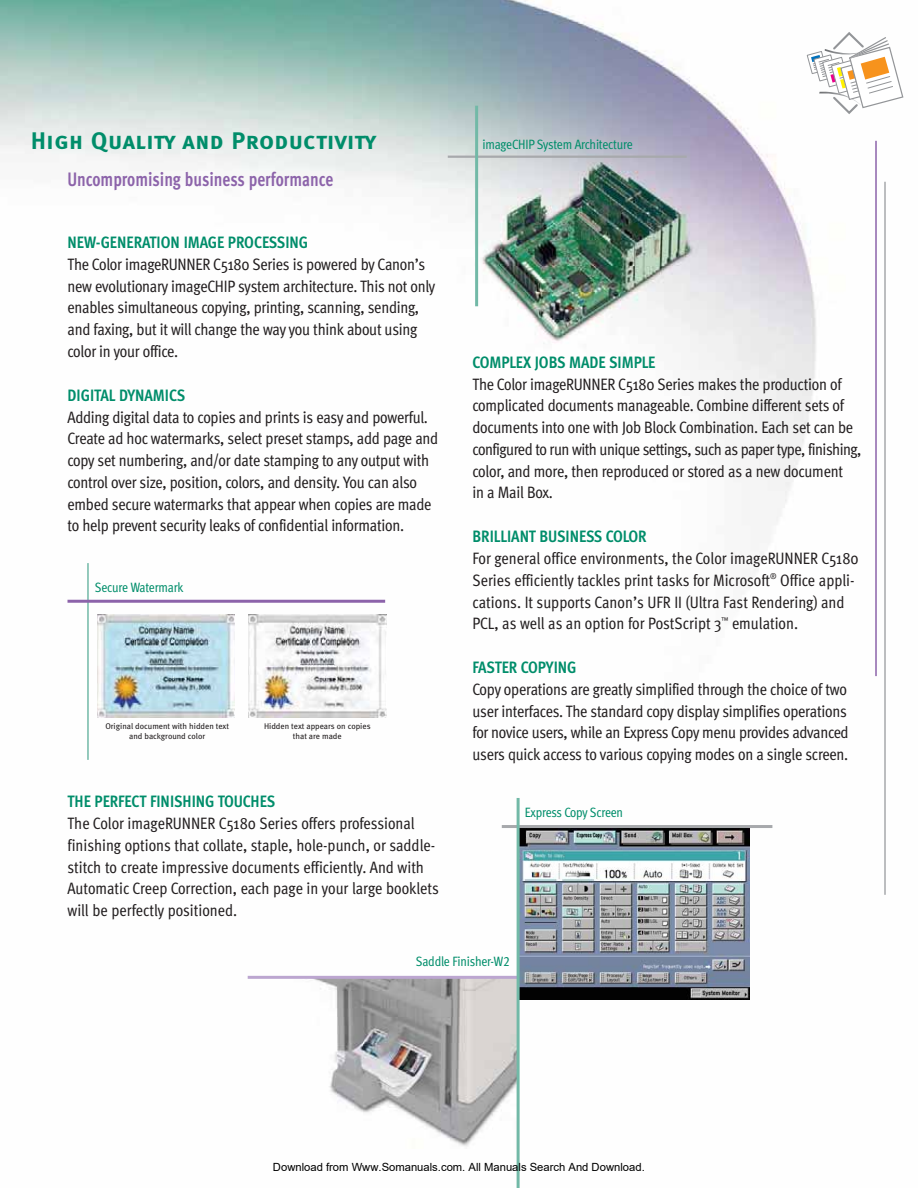
<style>
.page{position:relative;width:918px;height:1188px;background:#fff}
.page>*{position:absolute;margin:0;border:0;box-sizing:border-box;transform-origin:0 0}
.t1{font:24px "Meta Bold Caps";letter-spacing:.01em;color:#008d6a}
.t2{font:700 19.5px "Meta Cond";color:#8c63aa;scale:.9 1}
.t3{font:16.5px/21.8px "Meta Cond";letter-spacing:-.015em;color:#231f20}
.t4{font:700 16.5px "Meta Cond";color:#008d6a}
.t5{font:13.5px "Meta Cond Book LF";letter-spacing:-.015em;color:#008d6a}
.t6{font:11.25px "Arial";color:#000}
.t7{font:8.25px/9.9px "Meta";color:#231f20;text-align:center}
</style>
<div class="page">
<img style="left:0;top:0;width:904px;height:1188px">
<hr style="left:884px;top:182px;width:2px;height:713px;background:#a7a9ac">
<hr style="left:875px;top:141px;width:2px;height:535px;background:#8c63aa">
<img style="left:520px;top:828px;width:229px;height:172px">
<img style="left:285px;top:979px;width:232px;height:170px">
<hr style="left:248px;top:976px;width:270px;height:3px;background:#bca6d0">
<hr style="left:87px;top:563px;width:2px;height:197px;background:#72b9a7">
<hr style="left:68px;top:600px;width:317px;height:3px;background:#8c63aa">
<hr style="left:502px;top:825px;width:270px;height:3px;background:#a7a9ac">
<hr style="left:448px;top:156px;width:239px;height:2px;background:#a7a9ac">
<hr style="left:475px;top:106px;width:3px;height:200px;background:#72b9a7">
<hr style="left:517px;top:798px;width:3px;height:390px;background:#72b9a7">
<svg style="left:806px;top:30px;width:97px;height:86px"></svg>
<img style="left:248px;top:615px;width:139px;height:103px">
<img style="left:97px;top:615px;width:138px;height:103px">
<h1 class="t1" style="left:31px;top:127px;width:347px">High Quality and Productivity</h1>
<p class="t2" style="left:68px;top:172px;width:297px">Uncompromising business performance</p>
<p class="t4" style="left:68px;top:236px;width:242px">NEW-GENERATION IMAGE PROCESSING</p>
<p class="t3" style="left:68px;top:255px;width:369px">The Color imageRUNNER C5180 Series is powered by Canon’s new evolutionary imageCHIP system architecture. This not only enables simultaneous copying, printing, scanning, sending, and faxing, but it will change the way you think about using color in your office.</p>
<p class="t4" style="left:68px;top:389px;width:119px">DIGITAL DYNAMICS</p>
<p class="t3" style="left:68px;top:407px;width:372px">Adding digital data to copies and prints is easy and powerful.<br>Create ad hoc watermarks, select preset stamps, add page and copy set numbering, and/or date stamping to any output with control over size, position, colors, and density. You can also embed secure watermarks that appear when copies are made to help prevent security leaks of confidential information.</p>
<p class="t5" style="left:95px;top:582px;width:90px">Secure Watermark</p>
<p class="t7" style="left:105px;top:722px;width:125px">Original document with hidden text and background color</p>
<p class="t7" style="left:264px;top:722px;width:108px">Hidden text appears on copies that are made</p>
<p class="t4" style="left:68px;top:796px;width:209px">THE PERFECT FINISHING TOUCHES</p>
<p class="t3" style="left:68px;top:814px;width:373px">The Color imageRUNNER C5180 Series offers professional finishing options that collate, staple, hole-punch, or saddle&shy;stitch to create impressive documents efficiently. And with Automatic Creep Correction, each page in your large booklets will be perfectly positioned.</p>
<p class="t5" style="left:482px;top:139px;width:152px">imageCHIP System Architecture</p>
<p class="t4" style="left:472px;top:356px;width:185px">COMPLEX JOBS MADE SIMPLE</p>
<p class="t3" style="left:472px;top:374px;width:390px">The Color imageRUNNER C5180 Series makes the production of complicated documents manageable. Combine different sets of documents into one with Job Block Combination. Each set can be configured to run with unique settings, such as paper type, finishing, color, and more, then reproduced or stored as a new document<br>in a Mail Box.</p>
<p class="t4" style="left:472px;top:530px;width:176px">BRILLIANT BUSINESS COLOR</p>
<p class="t3" style="left:472px;top:549px;width:388px">For general office environments, the Color imageRUNNER C5180<br>Series efficiently tackles print tasks for Microsoft<sup>®</sup> Office appli&shy;cations. It supports Canon’s UFR II (Ultra Fast Rendering) and PCL, as well as an option for PostScript 3<sup>™</sup> emulation.</p>
<p class="t4" style="left:472px;top:661px;width:106px">FASTER COPYING</p>
<p class="t3" style="left:472px;top:680px;width:378px;text-align:justify">Copy operations are greatly simplified through the choice of two user interfaces. The standard copy display simplifies operations for novice users, while an Express Copy menu provides advanced users quick access to various copying modes on a single screen.</p>
<p class="t5" style="left:525px;top:807px;width:100px">Express Copy Screen</p>
<p class="t5" style="left:416px;top:956px;width:95px">Saddle Finisher-W2</p>
<p class="t6" style="left:273px;top:1160px;width:373px">Download from Www.Somanuals.com. All Manuals Search And Download.</p>
</div>
